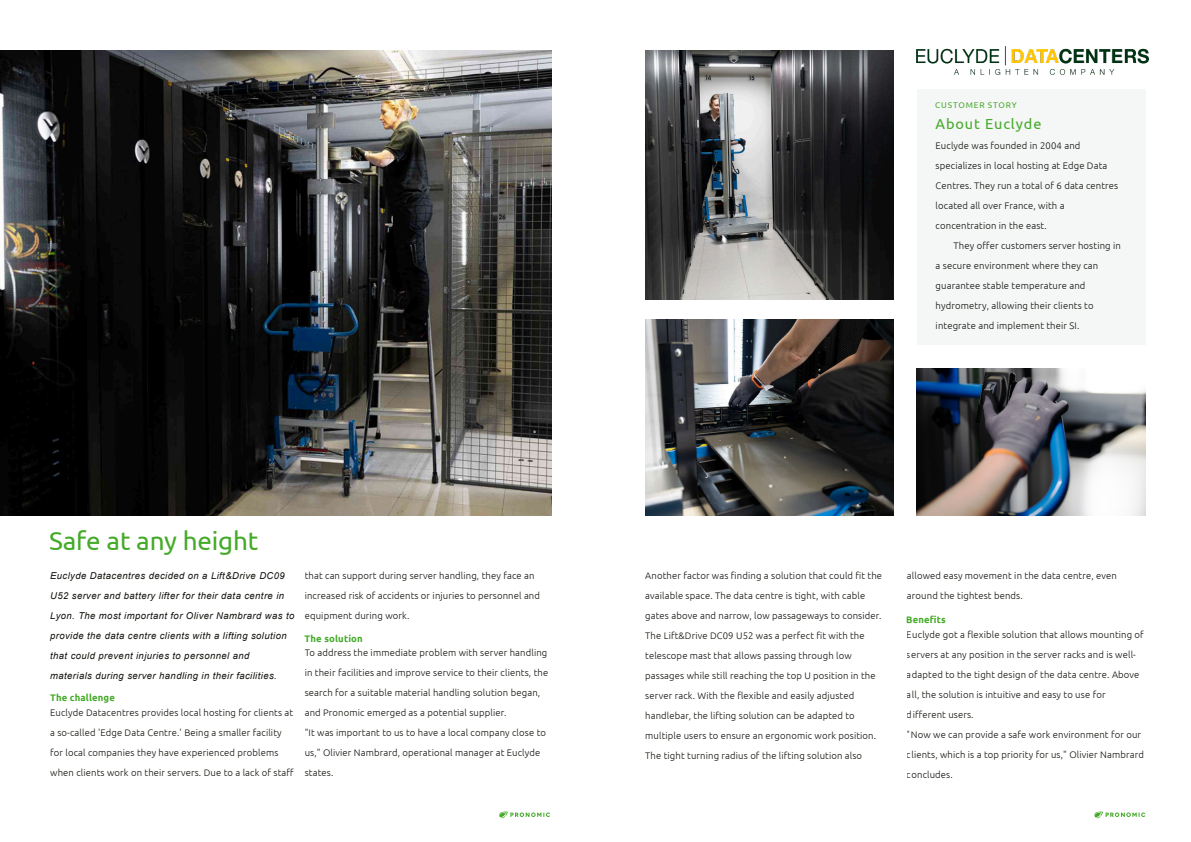
<style>
.page{position:relative;width:1191px;height:842px;background:#fff}
.page>*{position:absolute;margin:0;border:0;box-sizing:border-box;transform-origin:0 0}
.t1{font:26px "Ubuntu";letter-spacing:-.005em;color:#45aa29}
.t2{font:14.5px "Ubuntu";letter-spacing:.06em;color:#45aa29}
.t3{font:300 9.5px "Ubuntu";letter-spacing:.015em;color:#12120d}
.t4{font:italic 9.5px "Arial";letter-spacing:.045em;color:#12120d}
.t5{font:700 9.5px "Ubuntu";letter-spacing:.015em;color:#45aa29}
.t6{font:8.3px "Ubuntu";letter-spacing:.1em;color:#45aa29}
</style>
<div class="page">
<div style="left:916px;top:89px;width:229px;height:255px;background:#f5f6f6"></div>
<svg style="left:499px;top:811px;width:51px;height:7px"></svg>
<svg style="left:1094px;top:811px;width:51px;height:7px"></svg>
<img style="left:0;top:50px;width:551px;height:465px">
<img style="left:916px;top:47px;width:232px;height:27px">
<img style="left:645px;top:319px;width:249px;height:196px">
<img style="left:916px;top:368px;width:229px;height:147px">
<img style="left:645px;top:50px;width:249px;height:250px">
<p class="t1" style="left:49px;top:530px;width:211px">Safe at any height</p>
<p class="t4" style="left:50px;top:572px;width:236px">Euclyde Datacentres decided on a Lift&amp;Drive DC09</p>
<p class="t4" style="left:50px;top:592px;width:235px">U52 server and battery lifter for their data centre in</p>
<p class="t4" style="left:50px;top:612px;width:246px">Lyon. The most important for Oliver Nambrard was to</p>
<p class="t4" style="left:50px;top:632px;width:238px">provide the data centre clients with a lifting solution</p>
<p class="t4" style="left:50px;top:652px;width:201px">that could prevent injuries to personnel and</p>
<p class="t4" style="left:50px;top:672px;width:228px">materials during server handling in their facilities.</p>
<p class="t5" style="left:50px;top:694px;width:66px">The challenge</p>
<p class="t3" style="left:50px;top:708px;width:244px">Euclyde Datacentres provides local hosting for clients at</p>
<p class="t3" style="left:50px;top:728px;width:233px">a so-called 'Edge Data Centre.' Being a smaller facility</p>
<p class="t3" style="left:50px;top:748px;width:230px">for local companies they have experienced problems</p>
<p class="t3" style="left:50px;top:768px;width:245px">when clients work on their servers. Due to a lack of staff</p>
<p class="t3" style="left:305px;top:572px;width:231px">that can support during server handling, they face an</p>
<p class="t3" style="left:305px;top:592px;width:237px">increased risk of accidents or injuries to personnel and</p>
<p class="t3" style="left:305px;top:612px;width:106px">equipment during work.</p>
<p class="t3" style="left:305px;top:648px;width:244px">To address the immediate problem with server handling</p>
<p class="t3" style="left:305px;top:668px;width:245px">in their facilities and improve service to their clients, the</p>
<p class="t3" style="left:305px;top:688px;width:237px">search for a suitable material handling solution began,</p>
<p class="t3" style="left:305px;top:708px;width:203px">and Pronomic emerged as a potential supplier.</p>
<p class="t3" style="left:305px;top:728px;width:243px">"It was important to us to have a local company close to</p>
<p class="t3" style="left:305px;top:748px;width:237px">us," Olivier Nambrard, operational manager at Euclyde</p>
<p class="t3" style="left:305px;top:768px;width:30px">states.</p>
<p class="t5" style="left:304px;top:635px;width:60px">The solution</p>
<p class="t6" style="left:935px;top:101px;width:83px">CUSTOMER STORY</p>
<p class="t2" style="left:935px;top:118px;width:107px">About Euclyde</p>
<p class="t3" style="left:935px;top:141px;width:146px">Euclyde was founded in 2004 and</p>
<p class="t3" style="left:935px;top:161px;width:173px">specializes in local hosting at Edge Data</p>
<p class="t3" style="left:935px;top:181px;width:184px">Centres. They run a total of 6 data centres</p>
<p class="t3" style="left:935px;top:201px;width:130px">located all over France, with a</p>
<p class="t3" style="left:935px;top:221px;width:113px">concentration in the east.</p>
<p class="t3" style="left:953px;top:241px;width:169px">They offer customers server hosting in</p>
<p class="t3" style="left:935px;top:261px;width:164px">a secure environment where they can</p>
<p class="t3" style="left:935px;top:281px;width:151px">guarantee stable temperature and</p>
<p class="t3" style="left:935px;top:301px;width:159px">hydrometry, allowing their clients to</p>
<p class="t3" style="left:935px;top:321px;width:145px">integrate and implement their SI.</p>
<p class="t3" style="left:645px;top:572px;width:238px">Another factor was finding a solution that could fit the</p>
<p class="t3" style="left:645px;top:592px;width:221px">available space. The data centre is tight, with cable</p>
<p class="t3" style="left:645px;top:612px;width:238px">gates above and narrow, low passageways to consider.</p>
<p class="t3" style="left:645px;top:632px;width:221px">The Lift&amp;Drive DC09 U52 was a perfect fit with the</p>
<p class="t3" style="left:645px;top:652px;width:208px">telescope mast that allows passing through low</p>
<p class="t3" style="left:645px;top:672px;width:232px">passages while still reaching the top U position in the</p>
<p class="t3" style="left:645px;top:692px;width:210px">server rack. With the flexible and easily adjusted</p>
<p class="t3" style="left:645px;top:712px;width:211px">handlebar, the lifting solution can be adapted to</p>
<p class="t3" style="left:645px;top:732px;width:232px">multiple users to ensure an ergonomic work position.</p>
<p class="t3" style="left:645px;top:752px;width:218px">The tight turning radius of the lifting solution also</p>
<p class="t3" style="left:907px;top:572px;width:212px">allowed easy movement in the data centre, even</p>
<p class="t3" style="left:907px;top:592px;width:117px">around the tightest bends.</p>
<p class="t3" style="left:907px;top:630px;width:238px">Euclyde got a flexible solution that allows mounting of</p>
<p class="t3" style="left:907px;top:650px;width:230px">servers at any position in the server racks and is well-</p>
<p class="t3" style="left:907px;top:670px;width:234px">adapted to the tight design of the data centre. Above</p>
<p class="t3" style="left:907px;top:690px;width:200px">all, the solution is intuitive and easy to use for</p>
<p class="t3" style="left:907px;top:710px;width:68px">different users.</p>
<p class="t3" style="left:907px;top:730px;width:236px">"Now we can provide a safe work environment for our</p>
<p class="t3" style="left:907px;top:750px;width:238px">clients, which is a top priority for us," Olivier Nambrard</p>
<p class="t3" style="left:907px;top:770px;width:47px">concludes.</p>
<p class="t5" style="left:906px;top:616px;width:41px">Benefits</p>
</div>
